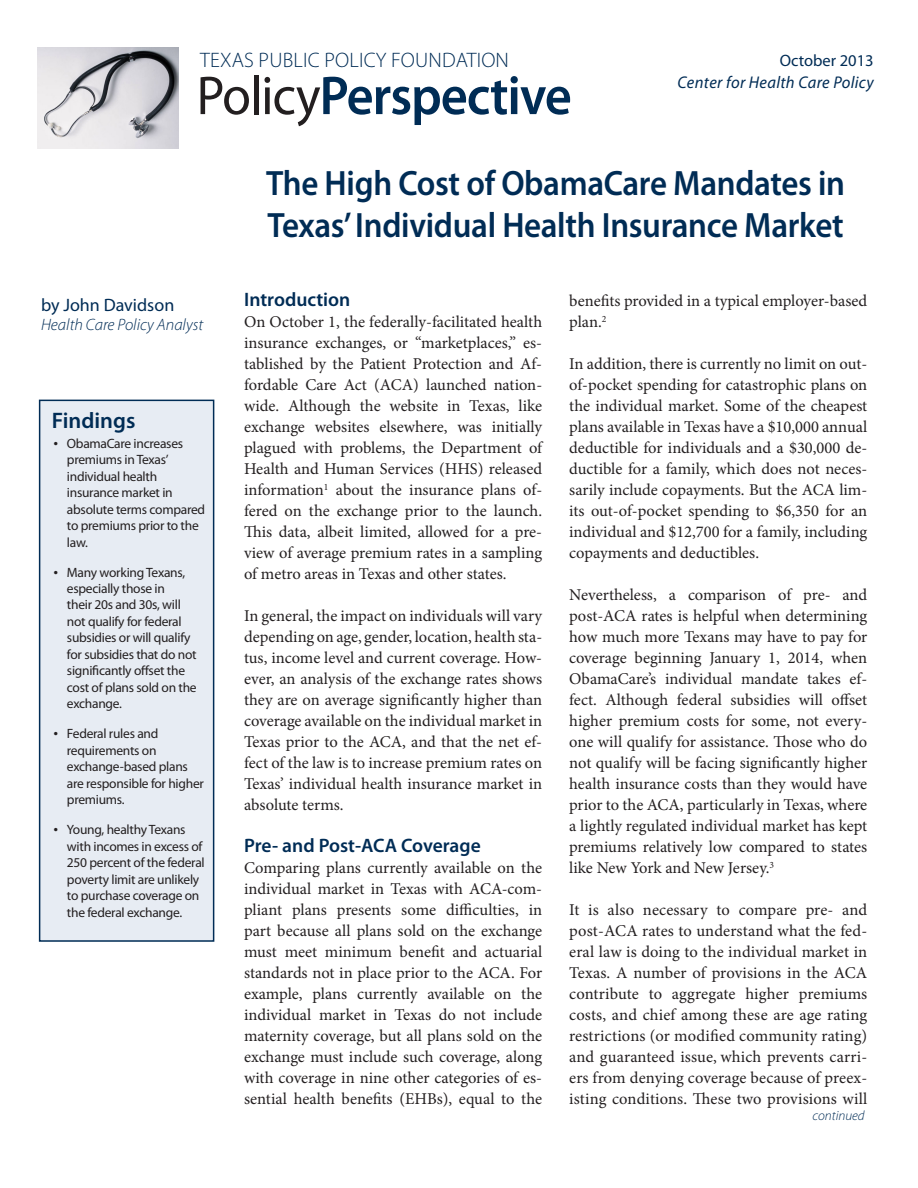
<style>
.page{position:relative;width:918px;height:1188px;background:#fff}
.page>*{position:absolute;margin:0;border:0;box-sizing:border-box;transform-origin:0 0}
.t1{font:600 55.2px "Myriad Pro";letter-spacing:-.02em;color:#002c55;scale:.95 1}
.t2{font:600 35.25px/42px "Myriad Pro";letter-spacing:-.01em;color:#002c55;scale:.93 1}
.t3{font:600 22.5px "Myriad Pro";color:#002c55}
.t4{font:300 21px "Myriad Pro";letter-spacing:.01em;color:#002c55}
.t5{font:600 19.5px "Myriad Pro";color:#002c55}
.t6{font:18px "Myriad Pro";color:#002c55}
.t7{font:italic 16.95px "Myriad Pro";letter-spacing:.02em;color:#002c55}
.t8{font:16.5px/21px "Minion Pro";color:#231f20;text-align:justify}
.t9{font:italic 300 16.5px "Myriad Pro";color:#002c55}
.t10{font:16.5px "Myriad Pro";color:#002c55}
.t11{font:13.5px/16.5px "Myriad Pro";letter-spacing:-.02em;color:#231f20}
.t12{font:italic 300 13.5px "Myriad Pro";color:#002c55}
.s1{font-weight:400;color:#231f20}
.s2{font-family:"Times New Roman"}
</style>
<div class="page">
<div style="left:39px;top:400px;width:175px;height:542px;background:#e7ecf3;border:2px solid #002c55"></div>
<img style="left:38px;top:47px;width:141px;height:102px">
<p class="t4" style="left:200px;top:47px;width:310px">TEXAS PUBLIC POLICY FOUNDATION</p>
<h1 class="t1" style="left:197px;top:60px;width:397px"><span class="s1">Policy</span>Perspective</h1>
<p class="t10" style="left:780px;top:51px;width:95px">October 2013</p>
<p class="t7" style="left:678px;top:72px;width:198px">Center for Health Care Policy</p>
<p class="t6" style="left:41px;top:293px;width:135px">by John Davidson</p>
<p class="t9" style="left:41px;top:315px;width:164px">Health Care Policy Analyst</p>
<h3 class="t3" style="left:52px;top:406px;width:85px">Findings</h3>
<p class="t11" style="left:67px;top:435px;width:140px;text-indent:-14px"><span class="s2">•</span> ObamaCare increases premiums in Texas’ individual health insurance market in absolute terms compared to premiums prior to the law.</p>
<p class="t11" style="left:67px;top:564px;width:131px;text-indent:-14px"><span class="s2">•</span> Many working Texans, especially those in<br>their 20s and 30s, will not qualify for federal subsidies or will qualify for subsidies that do not significantly offset the cost of plans sold on the exchange.</p>
<p class="t11" style="left:67px;top:725px;width:138px;text-indent:-14px"><span class="s2">•</span> Federal rules and requirements on exchange-based plans are responsible for higher premiums.</p>
<p class="t11" style="left:67px;top:821px;width:139px;text-indent:-14px"><span class="s2">•</span> Young, healthy Texans with incomes in excess of<br>250 percent of the federal poverty limit are unlikely to purchase coverage on the federal exchange.</p>
<h2 class="t2" style="left:266px;top:162px;width:624px">The High Cost of ObamaCare Mandates in<br>Texas’ Individual Health Insurance Market</h2>
<p class="t5" style="left:244px;top:287px;width:108px">Introduction</p>
<p class="t8" style="left:244px;top:311px;width:300px">On October 1, the federally-facilitated health insurance exchanges, or “marketplaces,” es&shy;tablished by the Patient Protection and Af&shy;fordable Care Act (ACA) launched nation&shy;wide. Although the website in Texas, like exchange websites elsewhere, was initially plagued with problems, the Department of Health and Human Services (HHS) released information<sup>1</sup> about the insurance plans of&shy;fered on the exchange prior to the launch.<br>This data, albeit limited, allowed for a pre&shy;view of average premium rates in a sampling of metro areas in Texas and other states.</p>
<p class="t8" style="left:244px;top:605px;width:300px">In general, the impact on individuals will vary depending on age, gender, location, health sta&shy;tus, income level and current coverage. How&shy;ever, an analysis of the exchange rates shows they are on average significantly higher than coverage available on the individual market in Texas prior to the ACA, and that the net ef&shy;fect of the law is to increase premium rates on Texas’ individual health insurance market in absolute terms.</p>
<p class="t5" style="left:244px;top:833px;width:238px">Pre- and Post-ACA Coverage</p>
<p class="t8" style="left:244px;top:857px;width:300px">Comparing plans currently available on the individual market in Texas with ACA-com&shy;pliant plans presents some difficulties, in part because all plans sold on the exchange must meet minimum benefit and actuarial standards not in place prior to the ACA. For example, plans currently available on the individual market in Texas do not include maternity coverage, but all plans sold on the exchange must include such coverage, along with coverage in nine other categories of es&shy;sential health benefits (EHBs), equal to the</p>
<p class="t8" style="left:569px;top:290px;width:300px">benefits provided in a typical employer-based plan.<sup>2</sup></p>
<p class="t8" style="left:569px;top:353px;width:300px">In addition, there is currently no limit on out&shy;of-pocket spending for catastrophic plans on the individual market. Some of the cheapest plans available in Texas have a $10,000 annual deductible for individuals and a $30,000 de&shy;ductible for a family, which does not neces&shy;sarily include copayments. But the ACA lim&shy;its out-of-pocket spending to $6,350 for an individual and $12,700 for a family, including copayments and deductibles.</p>
<p class="t8" style="left:569px;top:584px;width:300px">Nevertheless, a comparison of pre- and post-ACA rates is helpful when determining how much more Texans may have to pay for coverage beginning January 1, 2014, when ObamaCare’s individual mandate takes ef&shy;fect. Although federal subsidies will offset higher premium costs for some, not every&shy;one will qualify for assistance. Those who do not qualify will be facing significantly higher health insurance costs than they would have prior to the ACA, particularly in Texas, where a lightly regulated individual market has kept premiums relatively low compared to states like New York and New Jersey.<sup>3</sup></p>
<p class="t8" style="left:569px;top:899px;width:300px">It is also necessary to compare pre- and post-ACA rates to understand what the fed&shy;eral law is doing to the individual market in Texas. A number of provisions in the ACA contribute to aggregate higher premiums costs, and chief among these are age rating restrictions (or modified community rating) and guaranteed issue, which prevents carri&shy;ers from denying coverage because of preex&shy;isting conditions. These two provisions will</p>
<p class="t12" style="left:813px;top:1108px;width:54px">continued</p>
</div>
